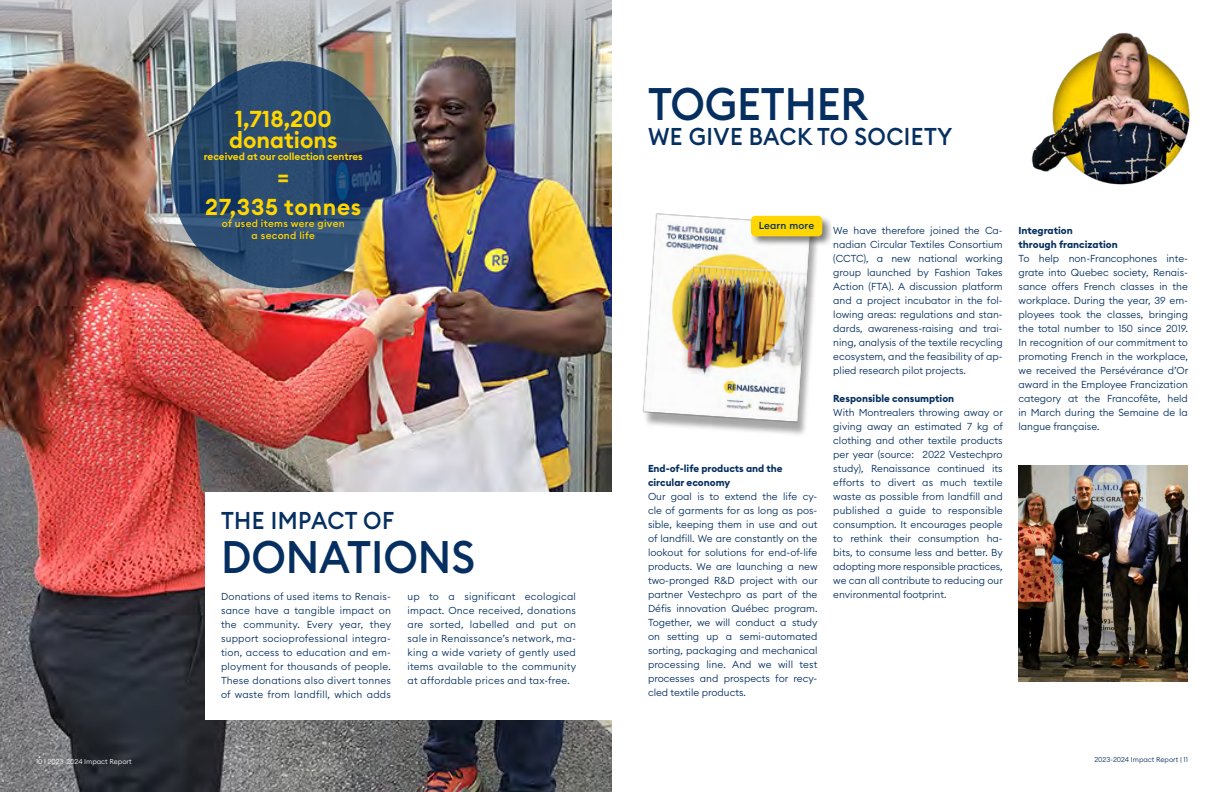
<style>
.page{position:relative;width:1224px;height:792px;background:#fff}
.page>*{position:absolute;margin:0;border:0;box-sizing:border-box;transform-origin:0 0}
.t1{font:500 45px "Euclid Circular B";color:#052f60;scale:.94 1}
.t2{font:500 24px "Euclid Circular B";letter-spacing:.02em;color:#052f60;scale:.94 1}
.t3{font:600 22.7px/21px "Euclid Circular B";color:#ffd600}
.t4{font:600 22.7px/30px "Euclid Circular B";letter-spacing:.03em;color:#ffd600;text-align:center}
.t5{font:300 10px/14px "Euclid Circular B";letter-spacing:.015em;color:#052f60;text-align:justify}
.t6{font:700 10px/14px "Euclid Circular B";color:#052f60}
.t7{font:500 10px/12px "Euclid Circular B";letter-spacing:.03em;color:#ffd600;text-align:center}
.t8{font:600 10px "Euclid Circular B";color:#ffd600}
.t9{font:500 10px "Euclid Circular B";letter-spacing:.02em;color:#052f60}
.t10{font:300 7px "Euclid Circular B";color:#fff}
.t11{font:300 7px "Euclid Circular B";color:#052f60}
</style>
<div class="page">
<img style="left:0;top:0;width:612px;height:792px">
<svg style="left:171px;top:61px;width:226px;height:227px;background:#2c4a6c"></svg>
<div style="left:205px;top:493px;width:409px;height:227px;background:#fff"></div>
<img style="left:1019px;top:466px;width:169px;height:216px">
<img style="left:642px;top:213px;width:176px;height:222px">
<img style="left:1031px;top:32px;width:159px;height:153px">
<div style="left:750px;top:215px;width:83px;height:32px;background:#000;opacity:.48"></div>
<div style="left:751px;top:216px;width:71px;height:20px;background:#ffd600;border-radius:4px"></div>
<h3 class="t3" style="left:229px;top:109px;width:110px">1,718,200 donations</h3>
<p class="t8" style="left:204px;top:150px;width:160px">received at our collection centres</p>
<h3 class="t4" style="left:205px;top:163px;width:158px">=<br>27,335 tonnes</h3>
<p class="t7" style="left:222px;top:218px;width:124px">of used items were given a second life</p>
<h2 class="t2" style="left:221px;top:505px;width:186px">THE IMPACT OF</h2>
<h1 class="t1" style="left:221px;top:528px;width:272px">DONATIONS</h1>
<p class="t5" style="left:221px;top:589px;width:172px;text-align:left">Donations of used items to Renais&shy;sance have a tangible impact on the community. Every year, they support socioprofessional integra&shy;tion, access to education and em&shy;ployment for thousands of people.<br>These donations also divert tonnes of waste from landfill, which adds</p>
<p class="t5" style="left:408px;top:589px;width:170px">up to a significant ecological impact. Once received, donations are sorted, labelled and put on sale in Renaissance’s network, ma&shy;king a wide variety of gently used items available to the community at affordable prices and tax-free.</p>
<h1 class="t1" style="left:648px;top:75px;width:235px">TOGETHER</h1>
<h2 class="t2" style="left:648px;top:121px;width:326px">WE GIVE BACK TO SOCIETY</h2>
<p class="t9" style="left:759px;top:219px;width:57px">Learn more</p>
<p class="t6" style="left:648px;top:462px;width:136px">End-of-life products and the circular economy</p>
<p class="t5" style="left:648px;top:489px;width:171px">Our goal is to extend the life cy&shy;cle of garments for as long as pos&shy;sible, keeping them in use and out of landfill. We are constantly on the lookout for solutions for end-of-life products. We are launching a new two-pronged R&amp;D project with our partner Vestechpro as part of the Défis innovation Québec program.<br>Together, we will conduct a study on setting up a semi-automated sorting, packaging and mechanical processing line. And we will test processes and prospects for recy&shy;cled textile products.</p>
<p class="t5" style="left:833px;top:223px;width:171px">We have therefore joined the Ca&shy;nadian Circular Textiles Consortium (CCTC), a new national working group launched by Fashion Takes Action (FTA). A discussion platform and a project incubator in the fol&shy;lowing areas: regulations and stan&shy;dards, awareness-raising and trai&shy;ning, analysis of the textile recycling ecosystem, and the feasibility of ap&shy;plied research pilot projects.</p>
<p class="t6" style="left:833px;top:392px;width:123px">Responsible consumption</p>
<p class="t5" style="left:833px;top:405px;width:171px">With Montrealers throwing away or giving away an estimated 7 kg of clothing and other textile products per year (source: 2022 Vestechpro study), Renaissance continued its efforts to divert as much textile waste as possible from landfill and published a guide to responsible consumption. It encourages people to rethink their consumption ha&shy;bits, to consume less and better. By adopting more responsible practices, we can all contribute to reducing our environmental footprint.</p>
<p class="t6" style="left:1019px;top:224px;width:101px">Integration<br>through francization</p>
<p class="t5" style="left:1019px;top:251px;width:171px">To help non-Francophones inte&shy;grate into Quebec society, Renais&shy;sance offers French classes in the workplace. During the year, 39 em&shy;ployees took the classes, bringing the total number to 150 since 2019.<br>In recognition of our commitment to promoting French in the workplace, we received the Persévérance d’Or award in the Employee Francization category at the Francofête, held in March during the Semaine de la langue française.</p>
<p class="t10" style="left:36px;top:757px;width:97px">10 | 2023-2024 Impact Report</p>
<p class="t11" style="left:1094px;top:755px;width:95px">2023-2024 Impact Report | 11</p>
</div>
